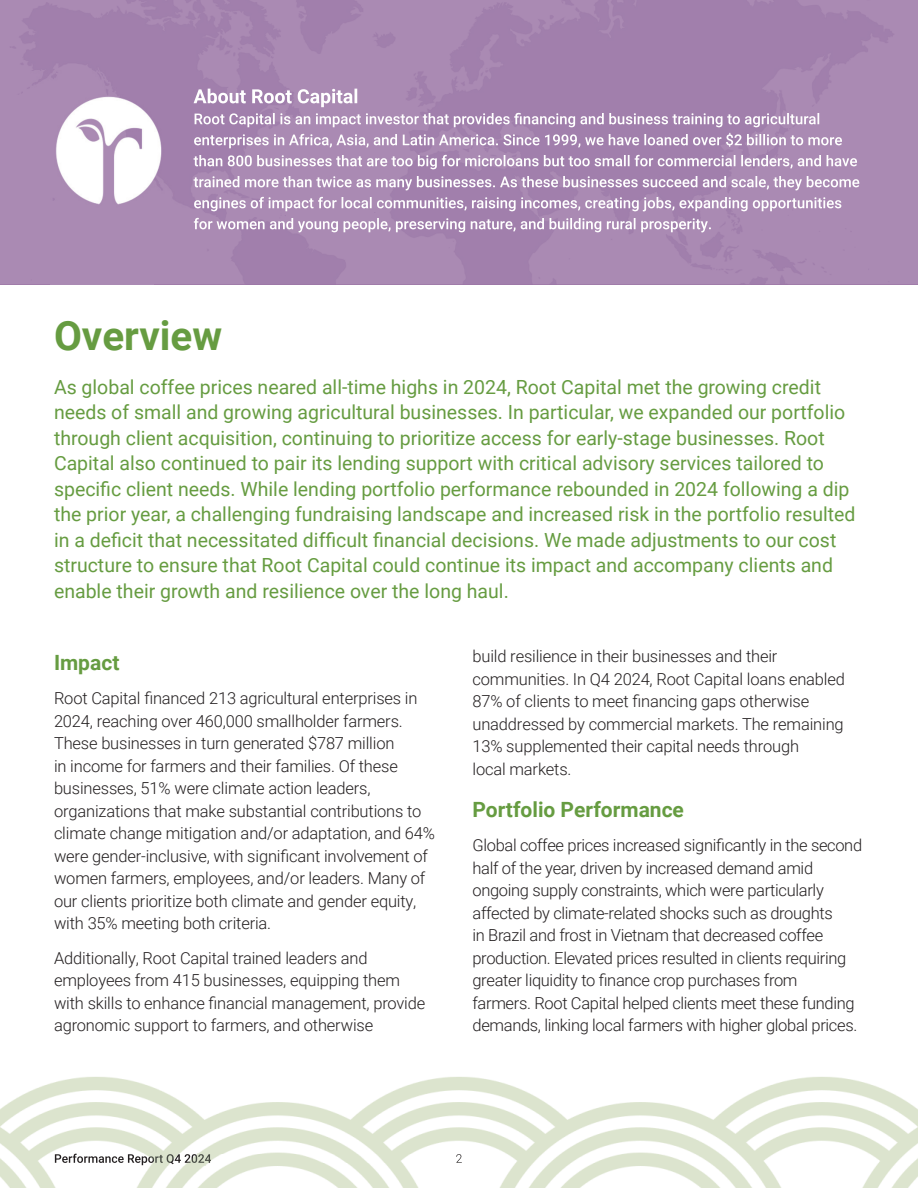
<style>
.page{position:relative;width:918px;height:1188px;background:#fff}
.page>*{position:absolute;margin:0;border:0;box-sizing:border-box;transform-origin:0 0}
.t1{font:700 40.5px "Roboto";color:#669c41}
.t2{font:700 21px "Roboto";color:#669c41}
.t3{font:19.5px/25.5px "Roboto";color:#669c41}
.t4{font:300 16.5px/22.5px "Roboto";letter-spacing:-.01em;color:#231f20}
</style>
<div class="page">
<img style="left:0;top:1077px;width:918px;height:111px">
<img style="left:55px;top:1154px;width:156px;height:11px">
<img style="left:211px;top:1154px;width:251px;height:9px">
<img style="left:31px;top:71px;width:154px;height:159px">
<img style="left:194px;top:89px;width:163px;height:18px">
<img style="left:195px;top:113px;width:625px;height:14px">
<img style="left:194px;top:133px;width:648px;height:15px">
<img style="left:194px;top:155px;width:663px;height:14px">
<img style="left:194px;top:176px;width:666px;height:14px">
<img style="left:194px;top:197px;width:648px;height:14px">
<img style="left:194px;top:218px;width:517px;height:14px">
<h1 class="t1" style="left:54px;top:307px;width:170px">Overview</h1>
<p class="t3" style="left:54px;top:373px;width:803px">As global coffee prices neared all-time highs in 2024, Root Capital met the growing credit needs of small and growing agricultural businesses. In particular, we expanded our portfolio through client acquisition, continuing to prioritize access for early-stage businesses. Root Capital also continued to pair its lending support with critical advisory services tailored to specific client needs. While lending portfolio performance rebounded in 2024 following a dip the prior year, a challenging fundraising landscape and increased risk in the portfolio resulted in a deficit that necessitated difficult financial decisions. We made adjustments to our cost structure to ensure that Root Capital could continue its impact and accompany clients and enable their growth and resilience over the long haul.</p>
<p class="t2" style="left:54px;top:648px;width:67px">Impact</p>
<p class="t4" style="left:54px;top:687px;width:383px">Root Capital financed 213 agricultural enterprises in 2024, reaching over 460,000 smallholder farmers.<br>These businesses in turn generated $787 million<br>in income for farmers and their families. Of these businesses, 51% were climate action leaders, organizations that make substantial contributions to climate change mitigation and/or adaptation, and 64% were gender-inclusive, with significant involvement of women farmers, employees, and/or leaders. Many of our clients prioritize both climate and gender equity, with 35% meeting both criteria.</p>
<p class="t4" style="left:54px;top:946px;width:373px">Additionally, Root Capital trained leaders and employees from 415 businesses, equipping them with skills to enhance financial management, provide agronomic support to farmers, and otherwise</p>
<p class="t4" style="left:473px;top:645px;width:374px">build resilience in their businesses and their communities. In Q4 2024, Root Capital loans enabled 87% of clients to meet financing gaps otherwise unaddressed by commercial markets. The remaining 13% supplemented their capital needs through<br>local markets.</p>
<p class="t2" style="left:472px;top:795px;width:213px">Portfolio Performance</p>
<p class="t4" style="left:472px;top:834px;width:391px">Global coffee prices increased significantly in the second half of the year, driven by increased demand amid ongoing supply constraints, which were particularly affected by climate-related shocks such as droughts<br>in Brazil and frost in Vietnam that decreased coffee production. Elevated prices resulted in clients requiring greater liquidity to finance crop purchases from<br>farmers. Root Capital helped clients meet these funding demands, linking local farmers with higher global prices.</p>
</div>
